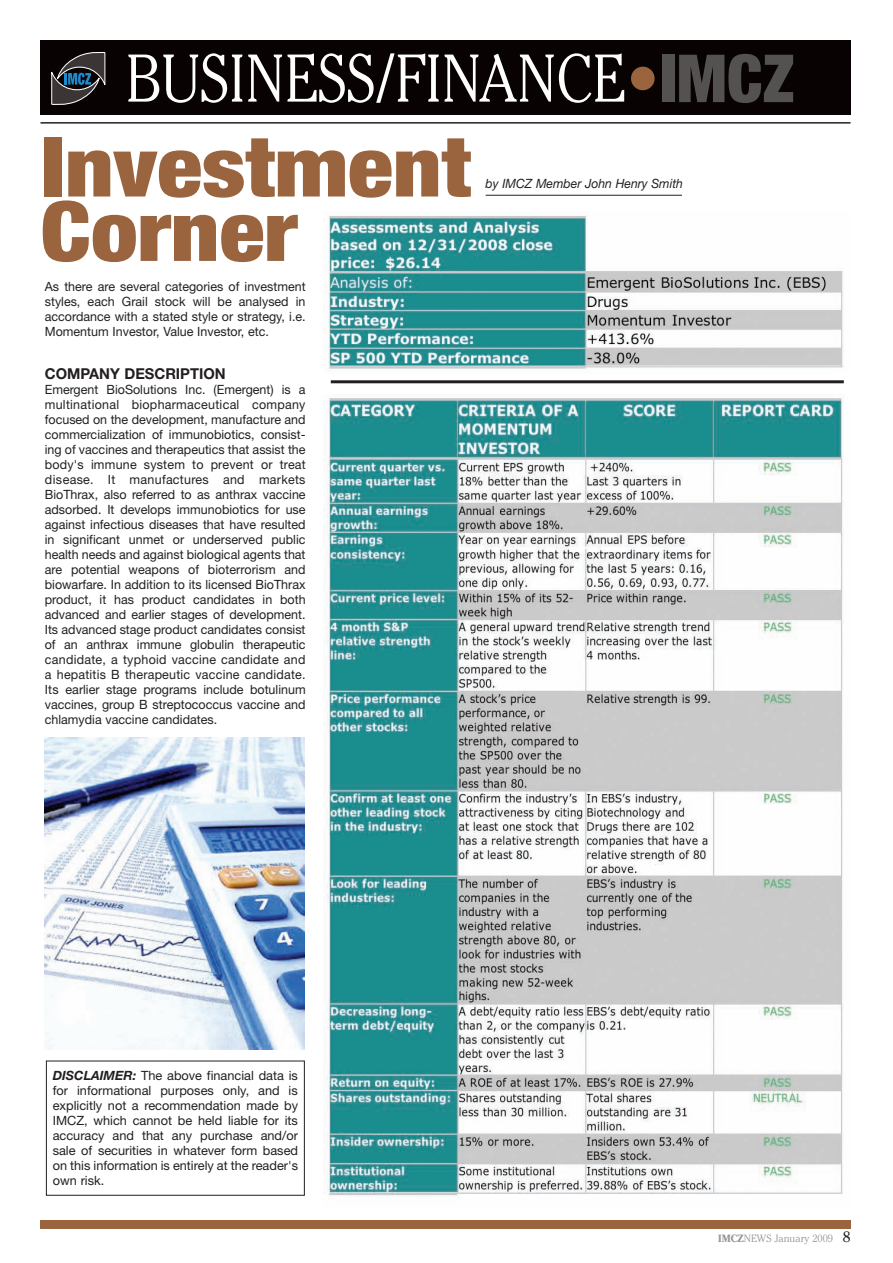
<style>
.page{position:relative;width:893px;height:1263px;background:#fff}
.page>*{position:absolute;margin:0;border:0;box-sizing:border-box;transform-origin:0 0}
.t1{font:900 condensed 83.1px/64.3px "Helvetica Neue";color:#9a643e;scale:1.13 1}
.t2{font:300 66.9px "Cheltenham";color:#fff;scale:.87 1}
.t3{font:700 15px "Helvetica Neue";color:#231f20}
.t4{font:12.75px/15px "Helvetica Neue";color:#231f20;text-align:justify}
.t5{font:italic 12.75px "Helvetica Neue";color:#231f20;scale:.96 1}
.t6{font:300 10.5px "Cheltenham";color:#939598}
.s1{font-family:"Helvetica Neue";font-weight:900;font-stretch:condensed;font-size:66.3px;color:#9a643e}
.s2{font-family:"Helvetica Neue";font-weight:900;font-stretch:condensed;font-size:66.3px;color:#545151}
.s3{font-weight:700;font-style:italic}
.s4{font-weight:700}
.s5{font-weight:400;font-size:15px;color:#231f20}
</style>
<div class="page">
<div style="left:40px;top:41px;width:810px;height:74px;background:#080302"></div>
<svg style="left:51px;top:52px;width:54px;height:53px"></svg>
<hr style="left:40px;top:122px;width:810px;height:2px;background:#231f20">
<div style="left:41px;top:1220px;width:810px;height:8px;background:#9a643e"></div>
<hr style="left:486px;top:195px;width:196px;height:1px;background:#231f20">
<img style="left:323px;top:396px;width:521px;height:800px">
<img style="left:323px;top:215px;width:521px;height:154px">
<hr style="left:331px;top:380px;width:513px;height:3px;background:#231f20">
<div style="left:46px;top:1061px;width:259px;height:135px;border:1px solid #231f20"></div>
<img style="left:44px;top:738px;width:260px;height:312px">
<h2 class="t2" style="left:126px;top:52px;width:770px">BUSINESS/FINANCE <span class="s1">•</span><span class="s2">IMCZ</span></h2>
<h1 class="t1" style="left:41px;top:142px;width:382px">Investment<br>Corner</h1>
<p class="t4" style="left:45px;top:280px;width:262px">As there are several categories of investment styles, each Grail stock will be analysed in accordance with a stated style or strategy, i.e.<br>Momentum Investor, Value Investor, etc.</p>
<p class="t3" style="left:45px;top:364px;width:182px">COMPANY DESCRIPTION</p>
<p class="t4" style="left:45px;top:383px;width:262px">Emergent BioSolutions Inc. (Emergent) is a multinational biopharmaceutical company focused on the development, manufacture and commercialization of immunobiotics, consist&shy;ing of vaccines and therapeutics that assist the body's immune system to prevent or treat disease. It manufactures and markets BioThrax, also referred to as anthrax vaccine adsorbed. It develops immunobiotics for use against infectious diseases that have resulted in significant unmet or underserved public health needs and against biological agents that are potential weapons of bioterrorism and biowarfare. In addition to its licensed BioThrax product, it has product candidates in both advanced and earlier stages of development.<br>Its advanced stage product candidates consist of an anthrax immune globulin therapeutic candidate, a typhoid vaccine candidate and a hepatitis B therapeutic vaccine candidate.<br>Its earlier stage programs include botulinum vaccines, group B streptococcus vaccine and chlamydia vaccine candidates.</p>
<p class="t5" style="left:486px;top:175px;width:207px">by IMCZ Member John Henry Smith</p>
<p class="t4" style="left:53px;top:1069px;width:247px"><span class="s3">DISCLAIMER:</span> The above financial data is for informational purposes only, and is explicitly not a recommendation made by IMCZ, which cannot be held liable for its accuracy and that any purchase and/or sale of securities in whatever form based on this information is entirely at the reader's own risk.</p>
<p class="t6" style="left:718px;top:1234px;width:134px"><span class="s4">IMCZ</span>NEWS January 2009 <span class="s5">8</span></p>
</div>
